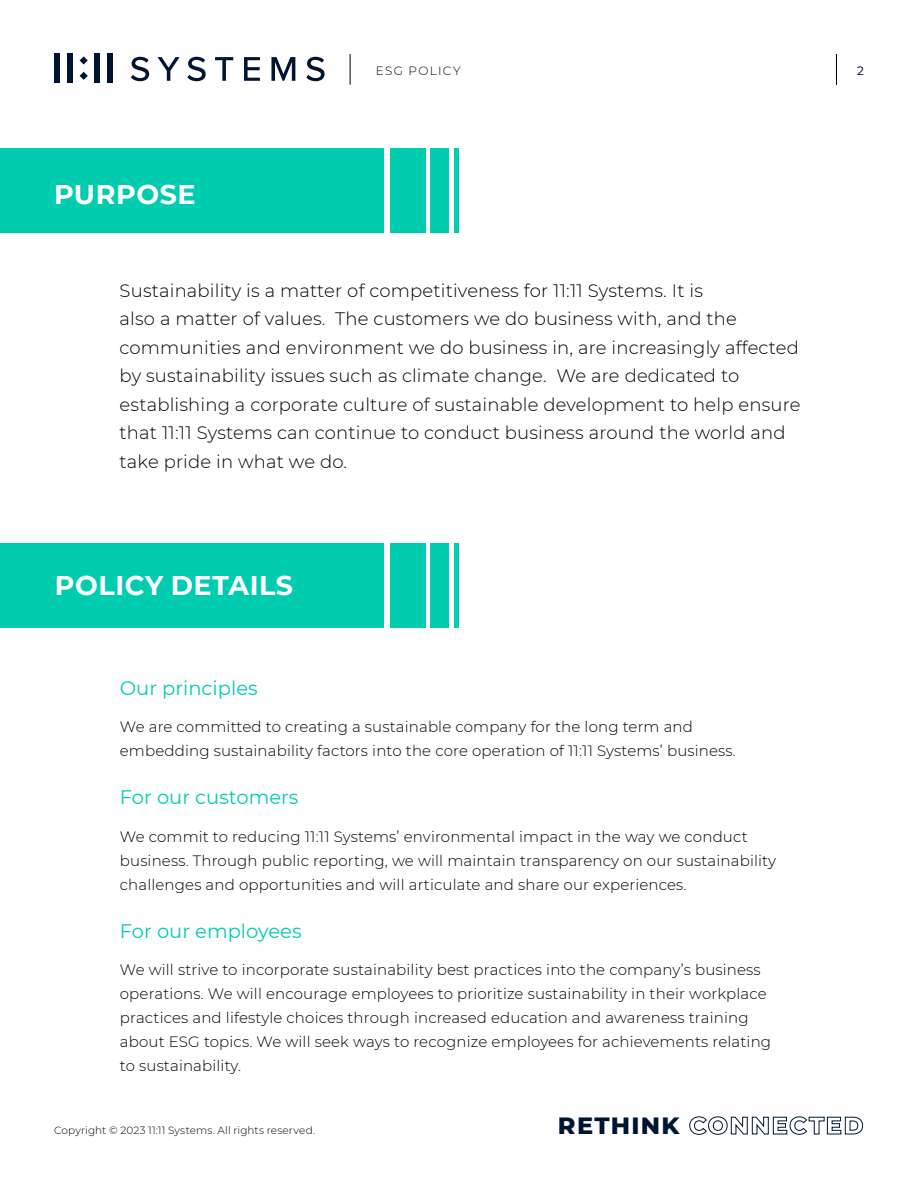
<style>
.page{position:relative;width:918px;height:1188px;background:#fff}
.page>*{position:absolute;margin:0;border:0;box-sizing:border-box;transform-origin:0 0}
.t1{font:700 27px "Montserrat";letter-spacing:.02em;color:#fff}
.t2{font:800 24px "Montserrat";letter-spacing:.06em;color:#001531}
.t3{font:19.5px "Montserrat";color:#00ccb0}
.t4{font:300 18px/28.5px "Montserrat";letter-spacing:.01em;color:#000}
.t5{font:300 15px/24px "Montserrat";letter-spacing:.01em;color:#000}
.t6{font:300 12px "Montserrat";letter-spacing:.11em;color:#000}
.t7{font:300 12px "Montserrat";color:#001430}
.t8{font:300 10.5px "Montserrat";letter-spacing:.01em;color:#000}
</style>
<div class="page">
<hr style="left:350px;top:54px;width:1px;height:31px;background:#000">
<svg style="left:131px;top:57px;width:18px;height:24px"></svg>
<svg style="left:158px;top:57px;width:22px;height:24px"></svg>
<svg style="left:187px;top:57px;width:19px;height:24px"></svg>
<svg style="left:215px;top:57px;width:18px;height:24px"></svg>
<svg style="left:244px;top:57px;width:16px;height:24px"></svg>
<svg style="left:271px;top:57px;width:24px;height:24px"></svg>
<svg style="left:306px;top:57px;width:19px;height:24px"></svg>
<div style="left:54px;top:53px;width:6px;height:30px;background:#001430"></div>
<div style="left:67px;top:53px;width:6px;height:30px;background:#001430"></div>
<svg style="left:80px;top:56px;width:8px;height:24px"></svg>
<div style="left:94px;top:53px;width:6px;height:30px;background:#001430"></div>
<div style="left:107px;top:53px;width:6px;height:30px;background:#001430"></div>
<div style="left:0;top:148px;width:384px;height:85px;background:#00ccb0"></div>
<div style="left:390px;top:148px;width:35px;height:85px;background:#00ccb0"></div>
<div style="left:430px;top:148px;width:19px;height:85px;background:#00ccb0"></div>
<div style="left:454px;top:148px;width:5px;height:85px;background:#00ccb0"></div>
<hr style="left:836px;top:54px;width:1px;height:31px;background:#000">
<div style="left:0;top:543px;width:384px;height:85px;background:#00ccb0"></div>
<div style="left:390px;top:543px;width:35px;height:85px;background:#00ccb0"></div>
<div style="left:430px;top:543px;width:19px;height:85px;background:#00ccb0"></div>
<div style="left:454px;top:543px;width:5px;height:85px;background:#00ccb0"></div>
<h1 class="t1" style="left:54px;top:175px;width:143px">PURPOSE</h1>
<p class="t6" style="left:376px;top:62px;width:86px">ESG POLICY</p>
<p class="t4" style="left:120px;top:275px;width:682px">Sustainability is a matter of competitiveness for 11:11 Systems. It is<br>also a matter of values. The customers we do business with, and the communities and environment we do business in, are increasingly affected by sustainability issues such as climate change. We are dedicated to establishing a corporate culture of sustainable development to help ensure that 11:11 Systems can continue to conduct business around the world and take pride in what we do.</p>
<h1 class="t1" style="left:55px;top:566px;width:240px">POLICY DETAILS</h1>
<h3 class="t3" style="left:120px;top:674px;width:139px">Our principles</h3>
<p class="t5" style="left:120px;top:715px;width:618px">We are committed to creating a sustainable company for the long term and embedding sustainability factors into the core operation of 11:11 Systems’ business.</p>
<h3 class="t3" style="left:120px;top:784px;width:180px">For our customers</h3>
<p class="t5" style="left:120px;top:824px;width:658px">We commit to reducing 11:11 Systems’ environmental impact in the way we conduct business. Through public reporting, we will maintain transparency on our sustainability challenges and opportunities and will articulate and share our experiences.</p>
<h3 class="t3" style="left:120px;top:917px;width:183px">For our employees</h3>
<p class="t5" style="left:120px;top:958px;width:653px">We will strive to incorporate sustainability best practices into the company’s business operations. We will encourage employees to prioritize sustainability in their workplace practices and lifestyle choices through increased education and awareness training about ESG topics. We will seek ways to recognize employees for achievements relating to sustainability.</p>
<p class="t7" style="left:857px;top:62px;width:8px">2</p>
<p class="t8" style="left:54px;top:1123px;width:263px">Copyright © 2023 11:11 Systems. All rights reserved.</p>
<h2 class="t2" style="left:558px;top:1108px;width:307px">RETHINK CONNECTED</h2>
</div>
